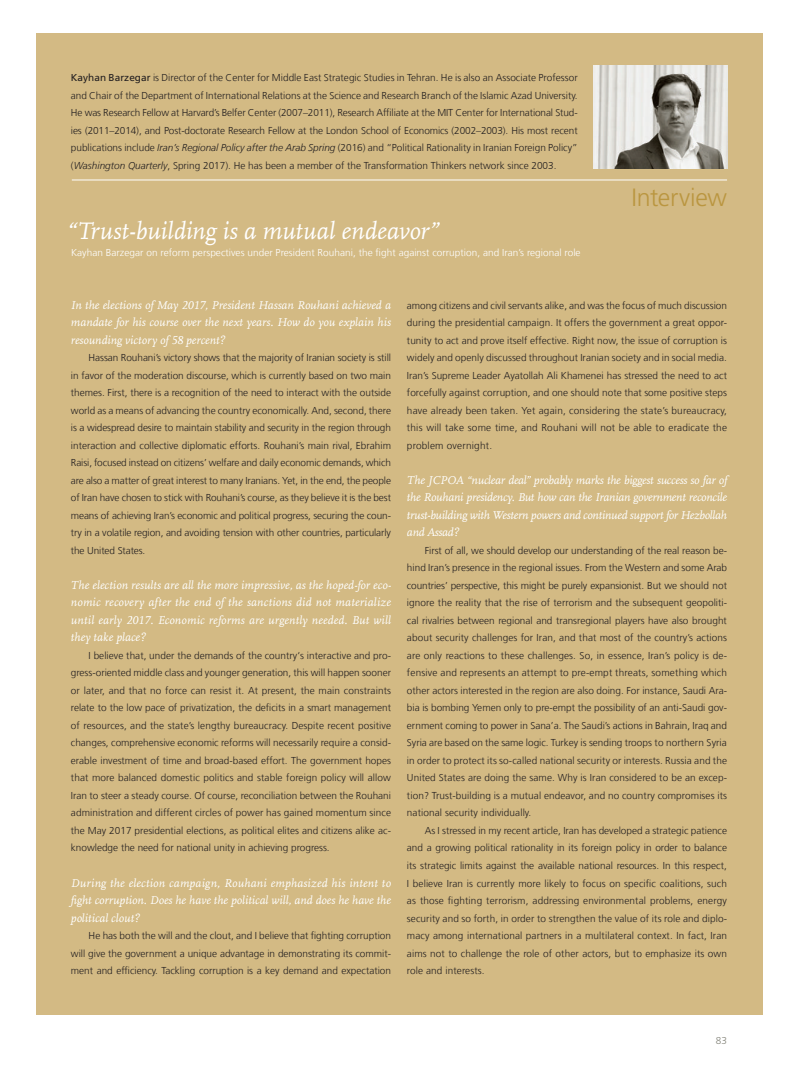
<style>
.page{position:relative;width:798px;height:1081px;background:#fff}
.page>*{position:absolute;margin:0;border:0;box-sizing:border-box;transform-origin:0 0}
.t1{font:italic 25px "Scala Offc Pro";letter-spacing:-.005em;color:#fff}
.t2{font:300 25px "Frutiger";letter-spacing:-.01em;color:#ba9640}
.t3{font:italic 11.88px/17.5px "Scala Offc Pro";color:#fff;text-align:justify}
.t4{font:300 10px/17.5px "Frutiger LT Com";color:#231f20;text-align:justify}
.t5{font:300 10px "Frutiger LT Com";letter-spacing:.005em;color:#fff}
.t6{font:300 10px "Frutiger";color:#85857b}
.s1{font-weight:400}
.s2{font-style:italic}
</style>
<div class="page">
<div style="left:36px;top:33px;width:726px;height:981px;background:#d3ba84"></div>
<img style="left:593px;top:65px;width:133px;height:104px">
<hr style="left:72px;top:180px;width:654px;height:1px;background:#fff">
<p class="t4" style="left:71px;top:70px;width:508px"><span class="s1">Kayhan Barzegar</span> is Director of the Center for Middle East Strategic Studies in Tehran. He is also an Associate Professor and Chair of the Department of International Relations at the Science and Research Branch of the Islamic Azad University.<br>He was Research Fellow at Harvard’s Belfer Center (2007–2011), Research Affiliate at the MIT Center for International Stud&shy;ies (2011–2014), and Post-doctorate Research Fellow at the London School of Economics (2002–2003). His most recent publications include <span class="s2">Iran’s Regional Policy after the Arab Spring</span> (2016) and “Political Rationality in Iranian Foreign Policy” (<span class="s2">Washington Quarterly</span>, Spring 2017). He has been a member of the Transformation Thinkers network since 2003.</p>
<h1 class="t1" style="left:66px;top:216px;width:374px">“Trust-building is a mutual endeavor”</h1>
<p class="t5" style="left:71px;top:249px;width:511px">Kayhan Barzegar on reform perspectives under President Rouhani, the fight against corruption, and Iran’s regional role</p>
<h1 class="t2" style="left:631px;top:187px;width:97px">Interview</h1>
<p class="t3" style="left:71px;top:296px;width:321px">In the elections of May 2017, President Hassan Rouhani achieved a mandate for his course over the next years. How do you explain his resounding victory of 58 percent?</p>
<p class="t4" style="left:71px;top:350px;width:321px;text-indent:18px">Hassan Rouhani’s victory shows that the majority of Iranian society is still in favor of the moderation discourse, which is currently based on two main themes. First, there is a recognition of the need to interact with the outside world as a means of advancing the country economically. And, second, there is a widespread desire to maintain stability and security in the region through interaction and collective diplomatic efforts. Rouhani’s main rival, Ebrahim Raisi, focused instead on citizens’ welfare and daily economic demands, which are also a matter of great interest to many Iranians. Yet, in the end, the people of Iran have chosen to stick with Rouhani’s course, as they believe it is the best means of achieving Iran’s economic and political progress, securing the coun&shy;try in a volatile region, and avoiding tension with other countries, particularly the United States.</p>
<p class="t3" style="left:71px;top:576px;width:321px">The election results are all the more impressive, as the hoped-for eco&shy;nomic recovery after the end of the sanctions did not materialize until early 2017. Economic reforms are urgently needed. But will they take place?</p>
<p class="t4" style="left:71px;top:648px;width:321px;text-indent:18px">I believe that, under the demands of the country‘s interactive and pro&shy;gress-oriented middle class and younger generation, this will happen sooner or later, and that no force can resist it. At present, the main constraints relate to the low pace of privatization, the deficits in a smart management of resources, and the state’s lengthy bureaucracy. Despite recent positive changes, comprehensive economic reforms will necessarily require a consid&shy;erable investment of time and broad-based effort. The government hopes that more balanced domestic politics and stable foreign policy will allow Iran to steer a steady course. Of course, reconciliation between the Rouhani administration and different circles of power has gained momentum since the May 2017 presidential elections, as political elites and citizens alike ac&shy;knowledge the need for national unity in achieving progress.</p>
<p class="t3" style="left:71px;top:874px;width:321px">During the election campaign, Rouhani emphasized his intent to fight corruption. Does he have the political will, and does he have the political clout?</p>
<p class="t4" style="left:71px;top:928px;width:321px;text-indent:18px">He has both the will and the clout, and I believe that fighting corruption will give the government a unique advantage in demonstrating its commit&shy;ment and efficiency. Tackling corruption is a key demand and expectation</p>
<p class="t4" style="left:407px;top:298px;width:321px">among citizens and civil servants alike, and was the focus of much discussion during the presidential campaign. It offers the government a great oppor&shy;tunity to act and prove itself effective. Right now, the issue of corruption is widely and openly discussed throughout Iranian society and in social media.<br>Iran’s Supreme Leader Ayatollah Ali Khamenei has stressed the need to act forcefully against corruption, and one should note that some positive steps have already been taken. Yet again, considering the state’s bureaucracy, this will take some time, and Rouhani will not be able to eradicate the problem overnight.</p>
<p class="t3" style="left:407px;top:471px;width:321px">The JCPOA “nuclear deal” probably marks the biggest success so far of the Rouhani presidency. But how can the Iranian government reconcile trust-building with Western powers and continued support for Hezbollah and Assad?</p>
<p class="t4" style="left:407px;top:543px;width:321px;text-indent:18px">First of all, we should develop our understanding of the real reason be&shy;hind Iran’s presence in the regional issues. From the Western and some Arab countries’ perspective, this might be purely expansionist. But we should not ignore the reality that the rise of terrorism and the subsequent geopoliti&shy;cal rivalries between regional and transregional players have also brought about security challenges for Iran, and that most of the country’s actions are only reactions to these challenges. So, in essence, Iran’s policy is de&shy;fensive and represents an attempt to pre-empt threats, something which other actors interested in the region are also doing. For instance, Saudi Ara&shy;bia is bombing Yemen only to pre-empt the possibility of an anti-Saudi gov&shy;ernment coming to power in Sana’a. The Saudi’s actions in Bahrain, Iraq and Syria are based on the same logic. Turkey is sending troops to northern Syria in order to protect its so-called national security or interests. Russia and the United States are doing the same. Why is Iran considered to be an excep&shy;tion? Trust-building is a mutual endeavor, and no country compromises its national security individually.</p>
<p class="t4" style="left:407px;top:823px;width:321px;text-indent:18px">As I stressed in my recent article, Iran has developed a strategic patience and a growing political rationality in its foreign policy in order to balance its strategic limits against the available national resources. In this respect, I believe Iran is currently more likely to focus on specific coalitions, such as those fighting terrorism, addressing environmental problems, energy security and so forth, in order to strengthen the value of its role and diplo&shy;macy among international partners in a multilateral context. In fact, Iran aims not to challenge the role of other actors, but to emphasize its own role and interests.</p>
<p class="t6" style="left:715px;top:1036px;width:13px">83</p>
</div>
